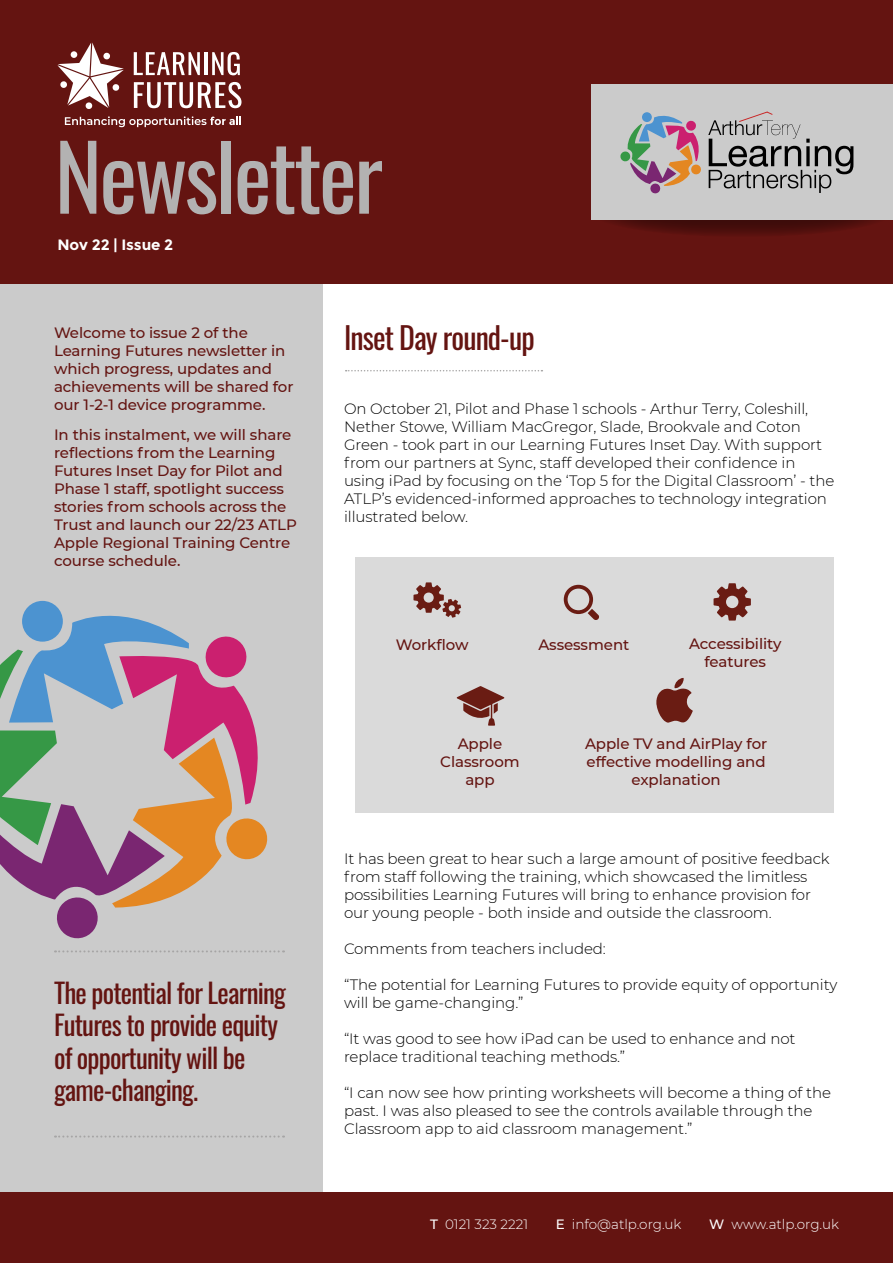
<style>
.page{position:relative;width:893px;height:1263px;background:#fff}
.page>*{position:absolute;margin:0;border:0;box-sizing:border-box;transform-origin:0 0}
.t1{font:90px "Oswald";letter-spacing:-.03em;color:#b3b2b2}
.t2{font:30px "Oswald";letter-spacing:-.03em;color:#641411}
.t3{font:27px/32.4px "Oswald";letter-spacing:-.03em;color:#641411}
.t4{font:300 15px/18px "Montserrat";letter-spacing:-.005em;color:#000}
.t5{font:500 15px/18px "Montserrat";letter-spacing:-.005em;color:#641411;text-align:center}
.t6{font:700 15px "Montserrat";letter-spacing:-.005em;color:#fff}
.t7{font:300 13.5px "Montserrat";color:#fff}
.s1{font-weight:500}
</style>
<div class="page">
<div style="left:0;top:219px;width:323px;height:1044px;background:#cbcbcb"></div>
<div style="left:0;top:0;width:893px;height:284px;background:#641411"></div>
<div style="left:0;top:1193px;width:893px;height:70px;background:#641411"></div>
<svg style="left:346px;top:370px;width:196px;height:1px"></svg>
<svg style="left:134px;top:52px;width:66px;height:23px"></svg>
<hr style="left:204px;top:52px;width:4px;height:23px;background:#fff">
<svg style="left:212px;top:52px;width:28px;height:23px"></svg>
<svg style="left:134px;top:82px;width:107px;height:26px"></svg>
<svg style="left:65px;top:116px;width:176px;height:11px"></svg>
<svg style="left:57px;top:43px;width:67px;height:66px"></svg>
<svg style="left:591px;top:188px;width:302px;height:49px"></svg>
<div style="left:591px;top:85px;width:302px;height:135px;background:#cbcbcb"></div>
<svg style="left:708px;top:112px;width:145px;height:81px"></svg>
<svg style="left:620px;top:112px;width:81px;height:82px"></svg>
<svg style="left:0;top:600px;width:268px;height:339px"></svg>
<div style="left:355px;top:557px;width:478px;height:256px;background:#dadada"></div>
<svg style="left:457px;top:686px;width:47px;height:40px"></svg>
<svg style="left:564px;top:585px;width:35px;height:35px"></svg>
<svg style="left:413px;top:582px;width:48px;height:36px"></svg>
<svg style="left:713px;top:583px;width:38px;height:38px"></svg>
<svg style="left:656px;top:678px;width:37px;height:45px"></svg>
<svg style="left:55px;top:950px;width:229px;height:2px"></svg>
<svg style="left:55px;top:1135px;width:229px;height:2px"></svg>
<h1 class="t1" style="left:55px;top:97px;width:330px">Newsletter</h1>
<p class="t6" style="left:57px;top:236px;width:117px">Nov 22 | Issue 2</p>
<p class="t5" style="left:54px;top:323px;width:241px;text-align:left">Welcome to issue 2 of the<br>Learning Futures newsletter in which progress, updates and achievements will be shared for our 1-2-1 device programme.</p>
<p class="t5" style="left:54px;top:425px;width:244px;text-align:left">In this instalment, we will share reflections from the Learning<br>Futures Inset Day for Pilot and<br>Phase 1 staff, spotlight success stories from schools across the<br>Trust and launch our 22/23 ATLP<br>Apple Regional Training Centre course schedule.</p>
<h3 class="t3" style="left:54px;top:974px;width:233px">The potential for Learning<br>Futures to provide equity of opportunity will be game-changing.</h3>
<h2 class="t2" style="left:344px;top:312px;width:192px">Inset Day round-up</h2>
<p class="t4" style="left:344px;top:399px;width:492px">On October 21, Pilot and Phase 1 schools - Arthur Terry, Coleshill, Nether Stowe, William MacGregor, Slade, Brookvale and Coton Green - took part in our Learning Futures Inset Day. With support from our partners at Sync, staff developed their confidence in using iPad by focusing on the ‘Top 5 for the Digital Classroom’ - the ATLP’s evidenced-informed approaches to technology integration illustrated below.</p>
<p class="t5" style="left:396px;top:635px;width:74px">Workflow</p>
<p class="t5" style="left:538px;top:635px;width:92px">Assessment</p>
<p class="t5" style="left:689px;top:634px;width:94px">Accessibility features</p>
<p class="t5" style="left:440px;top:734px;width:81px">Apple<br>Classroom app</p>
<p class="t5" style="left:585px;top:734px;width:184px">Apple TV and AirPlay for effective modelling and explanation</p>
<p class="t4" style="left:344px;top:849px;width:487px">It has been great to hear such a large amount of positive feedback from staff following the training, which showcased the limitless possibilities Learning Futures will bring to enhance provision for our young people - both inside and outside the classroom.</p>
<p class="t4" style="left:344px;top:939px;width:263px">Comments from teachers included:</p>
<p class="t4" style="left:344px;top:975px;width:495px">“The potential for Learning Futures to provide equity of opportunity will be game-changing.”</p>
<p class="t4" style="left:344px;top:1029px;width:453px">“It was good to see how iPad can be used to enhance and not replace traditional teaching methods.”</p>
<p class="t4" style="left:344px;top:1083px;width:488px">“I can now see how printing worksheets will become a thing of the past. I was also pleased to see the controls available through the<br>Classroom app to aid classroom management.”</p>
<p class="t7" style="left:430px;top:1215px;width:99px"><span class="s1">T</span> 0121 323 2221</p>
<p class="t7" style="left:556px;top:1215px;width:127px"><span class="s1">E</span> info@atlp.org.uk</p>
<p class="t7" style="left:709px;top:1215px;width:131px"><span class="s1">W</span> www.atlp.org.uk</p>
</div>
